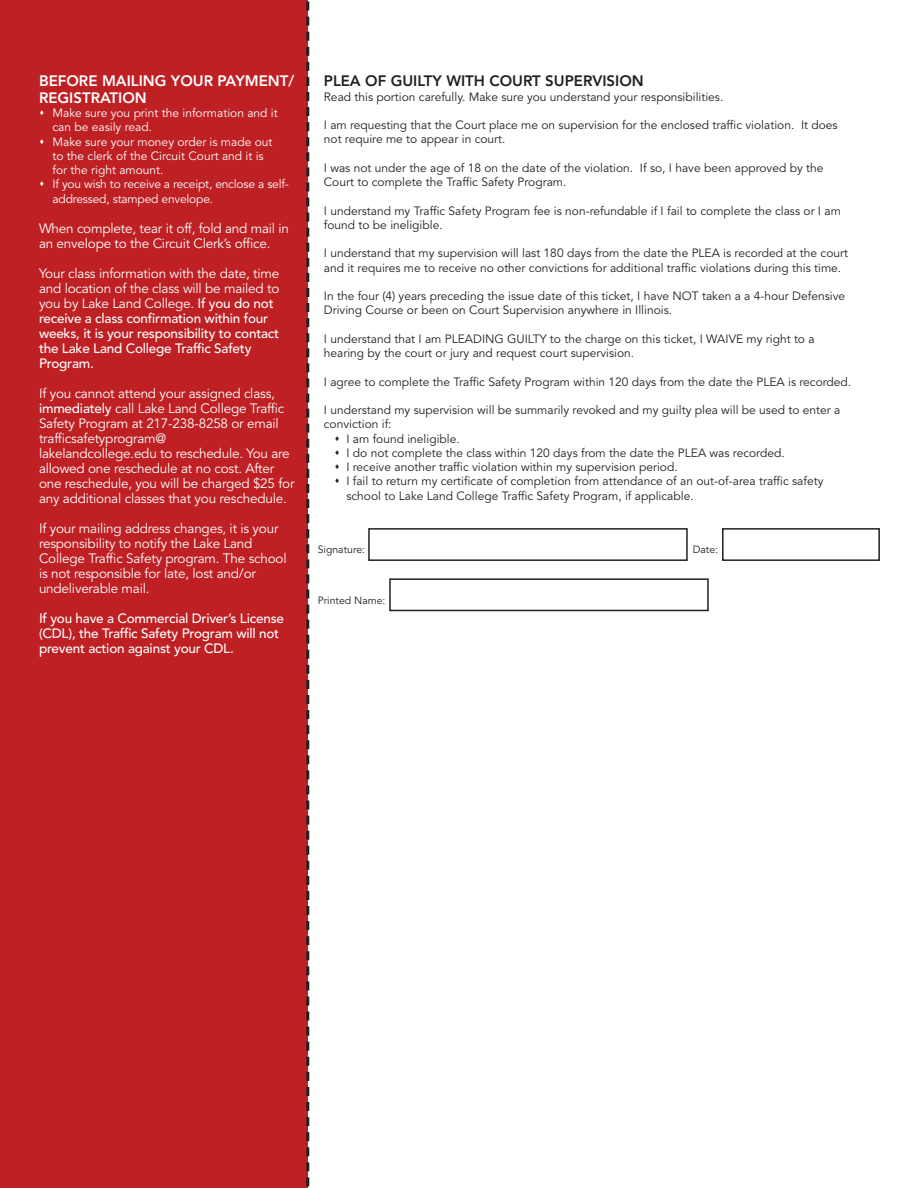
<style>
.page{position:relative;width:918px;height:1188px;background:#fff}
.page>*{position:absolute;margin:0;border:0;box-sizing:border-box;transform-origin:0 0}
.t1{font:800 15px/16.5px "Avenir LT Std";color:#fff}
.t2{font:800 15px "Avenir LT Std";color:#231f20}
.t3{font:13.5px/15px "Avenir LT Std";letter-spacing:-.015em;color:#fff}
.t4{font:500 13.5px/15px "Avenir LT Std";letter-spacing:-.015em;color:#fff}
.t5{font:12px/14.2px "Avenir LT Std";color:#231f20}
.t6{font:12px/14.2px "Avenir LT Std";color:#fff}
.t7{font:10.5px "Avenir LT Std";color:#231f20}
.s1{font-weight:400}
.s2{font-weight:500}
</style>
<div class="page">
<div style="left:368px;top:528px;width:320px;height:33px;border:2px solid #231f20"></div>
<div style="left:722px;top:528px;width:158px;height:33px;border:2px solid #231f20"></div>
<div style="left:0;top:0;width:308px;height:1188px;background:#be2024"></div>
<svg style="left:306px;top:1px;width:3px;height:1186px"></svg>
<div style="left:389px;top:578px;width:320px;height:33px;border:2px solid #231f20"></div>
<p class="t1" style="left:39px;top:73px;width:257px">BEFORE MAILING YOUR PAYMENT/<br>REGISTRATION</p>
<p class="t6" style="left:52px;top:106px;width:227px">Make sure you print the information and it can be easily read.</p>
<p class="t6" style="left:52px;top:135px;width:222px">Make sure your money order is made out to the clerk of the Circuit Court and it is for the right amount.</p>
<p class="t6" style="left:52px;top:177px;width:238px;line-height:15px">If you wish to receive a receipt, enclose a self&shy;addressed, stamped envelope.</p>
<p class="t3" style="left:39px;top:222px;width:252px">When complete, tear it off, fold and mail in an envelope to the Circuit Clerk’s office.</p>
<p class="t4" style="left:39px;top:267px;width:242px"><span class="s1">Your class information with the date, time and location of the class will be mailed to you by Lake Land College.</span> If you do not receive a class confirmation within four weeks, it is your responsibility to contact the Lake Land College Traffic Safety Program.</p>
<p class="t3" style="left:39px;top:387px;width:247px">If you cannot attend your assigned class, <span class="s2">immediately</span> call Lake Land College Traffic Safety Program at 217-238-8258 or email trafficsafetyprogram@</p>
<p class="t3" style="left:39px;top:447px;width:257px">lakelandcollege.edu to reschedule. You are allowed one reschedule at no cost. After one reschedule, you will be charged $25 for any additional classes that you reschedule.</p>
<p class="t3" style="left:39px;top:522px;width:249px">If your mailing address changes, it is your responsibility to notify the Lake Land College Traffic Safety program. The school is not responsible for late, lost and/or undeliverable mail.</p>
<p class="t4" style="left:39px;top:611px;width:246px">If you have a Commercial Driver’s License (CDL), the Traffic Safety Program will not prevent action against your CDL.</p>
<p class="t2" style="left:324px;top:72px;width:321px">PLEA OF GUILTY WITH COURT SUPERVISION</p>
<p class="t5" style="left:324px;top:90px;width:401px">Read this portion carefully. Make sure you understand your responsibilities.</p>
<p class="t5" style="left:324px;top:118px;width:515px">I am requesting that the Court place me on supervision for the enclosed traffic violation. It does not require me to appear in court.</p>
<p class="t5" style="left:324px;top:161px;width:501px">I was not under the age of 18 on the date of the violation. If so, I have been approved by the<br>Court to complete the Traffic Safety Program.</p>
<p class="t5" style="left:324px;top:204px;width:519px">I understand my Traffic Safety Program fee is non-refundable if I fail to complete the class or I am found to be ineligible.</p>
<p class="t5" style="left:324px;top:246px;width:526px">I understand that my supervision will last 180 days from the date the PLEA is recorded at the court and it requires me to receive no other convictions for additional traffic violations during this time.</p>
<p class="t5" style="left:324px;top:289px;width:523px">In the four (4) years preceding the issue date of this ticket, I have NOT taken a a 4-hour Defensive<br>Driving Course or been on Court Supervision anywhere in Illinois.</p>
<p class="t5" style="left:324px;top:332px;width:492px">I understand that I am PLEADING GUILTY to the charge on this ticket, I WAIVE my right to a hearing by the court or jury and request court supervision.</p>
<p class="t5" style="left:324px;top:375px;width:529px">I agree to complete the Traffic Safety Program within 120 days from the date the PLEA is recorded.</p>
<p class="t5" style="left:324px;top:403px;width:518px">I understand my supervision will be summarily revoked and my guilty plea will be used to enter a conviction if:</p>
<p class="t5" style="left:346px;top:432px;width:115px">I am found ineligible.</p>
<p class="t5" style="left:346px;top:446px;width:440px">I do not complete the class within 120 days from the date the PLEA was recorded.</p>
<p class="t5" style="left:346px;top:460px;width:333px">I receive another traffic violation within my supervision period.</p>
<p class="t5" style="left:346px;top:474px;width:479px">I fail to return my certificate of completion from attendance of an out-of-area traffic safety school to Lake Land College Traffic Safety Program, if applicable.</p>
<p class="t7" style="left:318px;top:544px;width:49px">Signature:</p>
<p class="t7" style="left:693px;top:544px;width:27px">Date:</p>
<p class="t7" style="left:318px;top:594px;width:69px">Printed Name:</p>
</div>
